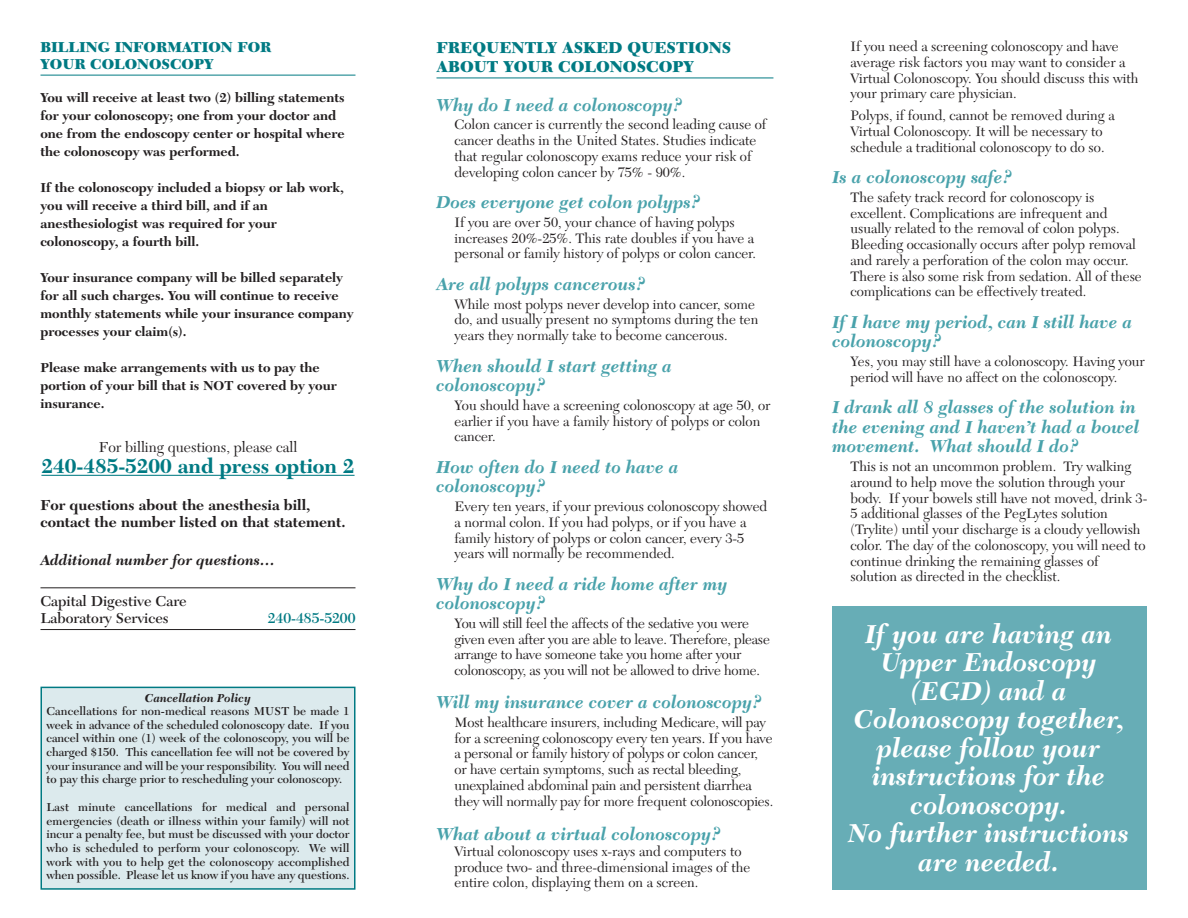
<style>
.page{position:relative;width:1188px;height:918px;background:#fff}
.page>*{position:absolute;margin:0;border:0;box-sizing:border-box;transform-origin:0 0}
.t1{font:italic 700 27px/28.5px "New Caledonia";color:#fff;text-align:center}
.t2{font:700 21px "New Caledonia";color:#007a83}
.t3{font:italic 700 18px/19.5px "New Caledonia";color:#49a2ab}
.t4{font:900 16.5px/18.8px "New Caledonia";color:#007a83}
.t5{font:700 15px/17.1px "New Caledonia";color:#231f20}
.t6{font:600 15px/17.1px "New Caledonia";color:#231f20}
.t7{font:900 15px/17.1px "New Caledonia";color:#007a83}
.t8{font:15px "New Caledonia";color:#231f20}
.t9{font:italic 700 15px "New Caledonia";color:#231f20}
.t10{font:600 15px "New Caledonia";color:#007a83}
.t11{font:14.25px/15.8px "New Caledonia";color:#231f20}
.t12{font:700 13.5px/18px "New Caledonia";color:#231f20}
.t13{font:600 12px/13.6px "New Caledonia";color:#231f20;text-align:justify}
.t14{font:italic 700 12px "New Caledonia";color:#231f20}
</style>
<div class="page">
<div style="left:832px;top:607px;width:316px;height:283px;background:#67adb6"></div>
<hr style="left:436px;top:78px;width:337px;height:1px;background:#007a83">
<hr style="left:40px;top:75px;width:316px;height:1px;background:#007a83">
<hr style="left:41px;top:475px;width:314px;height:1px;background:#007a83">
<hr style="left:40px;top:587px;width:316px;height:1px;background:#231f20">
<hr style="left:40px;top:629px;width:316px;height:1px;background:#231f20">
<div style="left:42px;top:688px;width:312px;height:200px;background:#dceaed"></div>
<div style="left:40px;top:687px;width:316px;height:203px;border:2px solid #007a83"></div>
<p class="t7" style="left:40px;top:40px;width:233px">BILLING INFORMATION FOR<br>YOUR COLONOSCOPY</p>
<p class="t12" style="left:40px;top:90px;width:306px">You will receive at least two (2) billing statements for your colonoscopy; one from your doctor and one from the endoscopy center or hospital where the colonoscopy was performed.</p>
<p class="t12" style="left:40px;top:180px;width:305px">If the colonoscopy included a biopsy or lab work, you will receive a third bill, and if an anesthesiologist was required for your colonoscopy, a fourth bill.</p>
<p class="t12" style="left:40px;top:270px;width:315px">Your insurance company will be billed separately for all such charges. You will continue to receive monthly statements while your insurance company processes your claim(s).</p>
<p class="t12" style="left:40px;top:360px;width:298px">Please make arrangements with us to pay the portion of your bill that is NOT covered by your insurance.</p>
<p class="t8" style="left:99px;top:441px;width:200px">For billing questions, please call</p>
<h2 class="t2" style="left:41px;top:458px;width:315px">240-485-5200 and press option 2</h2>
<p class="t5" style="left:40px;top:498px;width:307px">For questions about the anesthesia bill, contact the number listed on that statement.</p>
<p class="t9" style="left:41px;top:553px;width:236px">Additional number for questions…</p>
<p class="t6" style="left:40px;top:594px;width:148px">Capital Digestive Care<br>Laboratory Services</p>
<p class="t10" style="left:268px;top:612px;width:89px">240-485-5200</p>
<p class="t14" style="left:145px;top:693px;width:108px">Cancellation Policy</p>
<p class="t13" style="left:46px;top:705px;width:305px">Cancellations for non-medical reasons MUST be made 1 week in advance of the scheduled colonoscopy date. If you cancel within one (1) week of the colonoscopy, you will be charged $150. This cancellation fee will not be covered by your insurance and will be your responsibility. You will need to pay this charge prior to rescheduling your colonoscopy.</p>
<p class="t13" style="left:46px;top:801px;width:305px">Last minute cancellations for medical and personal emergencies (death or illness within your family) will not incur a penalty fee, but must be discussed with your doctor who is scheduled to perform your colonoscopy. We will work with you to help get the colonoscopy accomplished when possible. Please let us know if you have any questions.</p>
<p class="t4" style="left:436px;top:40px;width:296px">FREQUENTLY ASKED QUESTIONS<br>ABOUT YOUR COLONOSCOPY</p>
<p class="t3" style="left:436px;top:97px;width:248px">Why do I need a colonoscopy?</p>
<p class="t11" style="left:454px;top:118px;width:313px">Colon cancer is currently the second leading cause of cancer deaths in the United States. Studies indicate that regular colonoscopy exams reduce your risk of developing colon cancer by 75% - 90%.</p>
<p class="t3" style="left:436px;top:194px;width:266px">Does everyone get colon polyps?</p>
<p class="t11" style="left:454px;top:216px;width:303px">If you are over 50, your chance of having polyps increases 20%-25%. This rate doubles if you have a personal or family history of polyps or colon cancer.</p>
<p class="t3" style="left:436px;top:276px;width:211px">Are all polyps cancerous?</p>
<p class="t11" style="left:454px;top:297px;width:305px">While most polyps never develop into cancer, some do, and usually present no symptoms during the ten years they normally take to become cancerous.</p>
<p class="t3" style="left:436px;top:358px;width:237px">When should I start getting a colonoscopy?</p>
<p class="t11" style="left:454px;top:399px;width:317px">You should have a screening colonoscopy at age 50, or earlier if you have a family history of polyps or colon cancer.</p>
<p class="t3" style="left:436px;top:459px;width:244px">How often do I need to have a colonoscopy?</p>
<p class="t11" style="left:454px;top:500px;width:314px">Every ten years, if your previous colonoscopy showed a normal colon. If you had polyps, or if you have a family history of polyps or colon cancer, every 3-5 years will normally be recommended.</p>
<p class="t3" style="left:436px;top:576px;width:293px">Why do I need a ride home after my colonoscopy?</p>
<p class="t11" style="left:454px;top:617px;width:317px">You will still feel the affects of the sedative you were given even after you are able to leave. Therefore, please arrange to have someone take you home after your colonoscopy, as you will not be allowed to drive home.</p>
<p class="t3" style="left:436px;top:694px;width:327px">Will my insurance cover a colonoscopy?</p>
<p class="t11" style="left:454px;top:716px;width:320px">Most healthcare insurers, including Medicare, will pay for a screening colonoscopy every ten years. If you have a personal or family history of polyps or colon cancer, or have certain symptoms, such as rectal bleeding, unexplained abdominal pain and persistent diarrhea they will normally pay for more frequent colonoscopies.</p>
<p class="t3" style="left:436px;top:826px;width:286px">What about a virtual colonoscopy?</p>
<p class="t11" style="left:454px;top:845px;width:297px">Virtual colonoscopy uses x-rays and computers to produce two- and three-dimensional images of the entire colon, displaying them on a screen.</p>
<p class="t11" style="left:850px;top:40px;width:290px">If you need a screening colonoscopy and have average risk factors you may want to consider a Virtual Colonoscopy. You should discuss this with your primary care physician.</p>
<p class="t11" style="left:850px;top:109px;width:266px">Polyps, if found, cannot be removed during a<br>Virtual Colonoscopy. It will be necessary to schedule a traditional colonoscopy to do so.</p>
<p class="t3" style="left:832px;top:169px;width:182px">Is a colonoscopy safe?</p>
<p class="t11" style="left:850px;top:191px;width:293px">The safety track record for colonoscopy is excellent. Complications are infrequent and usually related to the removal of colon polyps.<br>Bleeding occasionally occurs after polyp removal and rarely a perforation of the colon may occur.<br>There is also some risk from sedation. All of these complications can be effectively treated.</p>
<p class="t3" style="left:832px;top:314px;width:302px">If I have my period, can I still have a colonoscopy?</p>
<p class="t11" style="left:850px;top:355px;width:296px">Yes, you may still have a colonoscopy. Having your period will have no affect on the colonoscopy.</p>
<p class="t3" style="left:832px;top:399px;width:309px">I drank all 8 glasses of the solution in the evening and I haven’t had a bowel movement. What should I do?</p>
<p class="t11" style="left:850px;top:460px;width:298px">This is not an uncommon problem. Try walking around to help move the solution through your body. If your bowels still have not moved, drink 3- 5 additional glasses of the PegLytes solution (Trylite) until your discharge is a cloudy yellowish color. The day of the colonoscopy, you will need to continue drinking the remaining glasses of solution as directed in the checklist.</p>
<h1 class="t1" style="left:849px;top:622px;width:282px">If you are having an<br>Upper Endoscopy (EGD) and a<br>Colonoscopy together, please follow your instructions for the colonoscopy.<br>No further instructions are needed.</h1>
</div>
